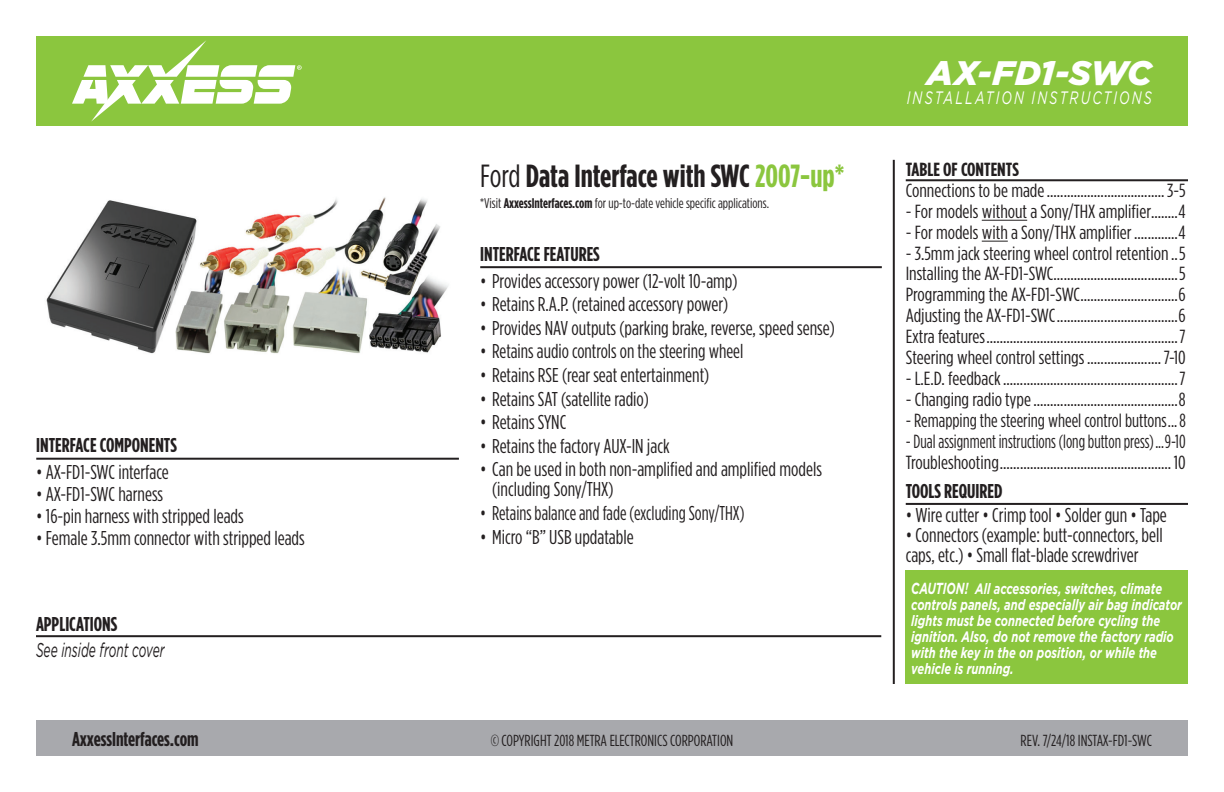
<style>
.page{position:relative;width:1224px;height:792px;background:#fff}
.page>*{position:absolute;margin:0;border:0;box-sizing:border-box;transform-origin:0 0}
.t1{font:italic 900 34px "Gotham";letter-spacing:-.015em;color:#fff}
.t2{font:700 32px "Gotham Condensed";color:#231f20}
.t3{font:20px/20px "Gotham Condensed";color:#231f20}
.t4{font:700 20px "Gotham Condensed";color:#231f20}
.t5{font:20px "Gotham Condensed";color:#231f20;scale:.93 1}
.t6{font:italic 20px "Gotham";color:#231f20;scale:.6 1}
.t7{font:19px/21px "Gotham Condensed";color:#231f20;text-align:justify;scale:1.05 1}
.t8{font:19px/21px "Gotham Condensed";color:#231f20;scale:.92 1}
.t9{font:19px "Gotham Condensed";color:#231f20}
.t10{font:700 19px "Gotham Condensed";color:#231f20;scale:1.05 1}
.t11{font:italic 18px "Gotham";letter-spacing:.165em;color:#fff;scale:.7 1}
.t12{font:16px "Gotham Condensed";color:#231f20}
.t13{font:italic 700 15px/16px "Gotham";color:#fff;scale:.74 1}
.t14{font:14px "Gotham Condensed";color:#231f20}
.s1{font-weight:400}
.s2{color:#8bc63e}
.s3{font-weight:700}
.s4{font-size:16px}
</style>
<div class="page">
<div style="left:36px;top:720px;width:1152px;height:36px;background:#a8a9ad"></div>
<hr style="left:893px;top:160px;width:2px;height:524px;background:#231f20">
<div style="left:906px;top:570px;width:282px;height:114px;background:#8bc63e"></div>
<div style="left:36px;top:36px;width:1152px;height:90px;background:#8bc63e"></div>
<svg style="left:72px;top:40px;width:230px;height:82px"></svg>
<hr style="left:480px;top:266px;width:402px;height:2px;background:#231f20">
<hr style="left:36px;top:458px;width:423px;height:2px;background:#231f20">
<hr style="left:906px;top:503px;width:282px;height:2px;background:#231f20">
<hr style="left:982px;top:220px;width:45px;height:1px;background:#231f20">
<svg style="left:982px;top:241px;width:26px;height:1px"></svg>
<hr style="left:906px;top:179px;width:282px;height:2px;background:#231f20">
<img style="left:46px;top:197px;width:402px;height:157px">
<hr style="left:36px;top:635px;width:845px;height:2px;background:#231f20">
<p class="t4" style="left:36px;top:434px;width:142px">INTERFACE COMPONENTS</p>
<p class="t3" style="left:36px;top:461px;width:134px">• AX-FD1-SWC interface</p>
<p class="t3" style="left:36px;top:483px;width:128px">• AX-FD1-SWC harness</p>
<p class="t3" style="left:36px;top:505px;width:209px">• 16-pin harness with stripped leads</p>
<p class="t3" style="left:36px;top:527px;width:270px">• Female 3.5mm connector with stripped leads</p>
<p class="t4" style="left:36px;top:612px;width:83px">APPLICATIONS</p>
<p class="t6" style="left:36px;top:639px;width:216px">See inside front cover</p>
<h2 class="t2" style="left:480px;top:158px;width:366px"><span class="s1">Ford</span> Data Interface with SWC <span class="s2">2007-up*</span></h2>
<p class="t14" style="left:480px;top:195px;width:290px">*Visit <span class="s3">AxxessInterfaces.com</span> for up-to-date vehicle specific applications.</p>
<p class="t4" style="left:480px;top:243px;width:121px">INTERFACE FEATURES</p>
<p class="t3" style="left:480px;top:270px;width:259px">• Provides accessory power (12-volt 10-amp)</p>
<p class="t3" style="left:480px;top:294px;width:250px">• Retains R.A.P. (retained accessory power)</p>
<p class="t3" style="left:480px;top:318px;width:356px">• Provides NAV outputs (parking brake, reverse, speed sense)</p>
<p class="t3" style="left:480px;top:341px;width:265px">• Retains audio controls on the steering wheel</p>
<p class="t3" style="left:480px;top:365px;width:231px">• Retains RSE (rear seat entertainment)</p>
<p class="t3" style="left:480px;top:388px;width:170px">• Retains SAT (satellite radio)</p>
<p class="t3" style="left:480px;top:412px;width:88px">• Retains SYNC</p>
<p class="t3" style="left:480px;top:436px;width:191px">• Retains the factory AUX-IN jack</p>
<p class="t3" style="left:492px;top:459px;width:331px;text-indent:-12px">• Can be used in both non-amplified and amplified models (including Sony/THX)</p>
<p class="t5" style="left:480px;top:502px;width:286px">• Retains balance and fade (excluding Sony/THX)</p>
<p class="t3" style="left:480px;top:526px;width:155px">• Micro “B” USB updatable</p>
<h1 class="t1" style="left:927px;top:53px;width:227px">AX-FD1-SWC</h1>
<p class="t11" style="left:907px;top:88px;width:352px">INSTALLATION INSTRUCTIONS</p>
<p class="t10" style="left:906px;top:159px;width:109px">TABLE OF CONTENTS</p>
<p class="t7" style="left:906px;top:179px;width:268px">Connections to be made...................................3-5</p>
<p class="t7" style="left:906px;top:200px;width:268px">- For models without a Sony/THX amplifier........4</p>
<p class="t7" style="left:906px;top:221px;width:268px">- For models with a Sony/THX amplifier .............4</p>
<p class="t7" style="left:906px;top:242px;width:268px">- 3.5mm jack steering wheel control retention..5<br>Installing the AX-FD1-SWC.....................................5<br>Programming the AX-FD1-SWC.............................6<br>Adjusting the AX-FD1-SWC....................................6<br>Extra features.........................................................7<br>Steering wheel control settings......................7-10</p>
<p class="t7" style="left:906px;top:368px;width:268px">- L.E.D. feedback....................................................7</p>
<p class="t7" style="left:906px;top:389px;width:268px">- Changing radio type...........................................8</p>
<p class="t9" style="left:906px;top:410px;width:282px">- Remapping the steering wheel control buttons...8</p>
<p class="t8" style="left:906px;top:430px;width:306px">- Dual assignment instructions (long button press)...9-10<br>Troubleshooting................................................... 10</p>
<p class="t4" style="left:906px;top:480px;width:98px">TOOLS REQUIRED</p>
<p class="t3" style="left:906px;top:505px;width:263px">• Wire cutter • Crimp tool • Solder gun • Tape</p>
<p class="t3" style="left:906px;top:525px;width:259px">• Connectors (example: butt-connectors, bell caps, etc.) • Small flat-blade screwdriver</p>
<p class="t13" style="left:911px;top:580px;width:367px"><span class="s4">CAUTION!</span> All accessories, switches, climate controls panels, and especially air bag indicator lights must be connected before cycling the ignition. Also, do not remove the factory radio with the key in the on position, or while the vehicle is running.</p>
<p class="t4" style="left:72px;top:728px;width:128px">AxxessInterfaces.com</p>
<p class="t12" style="left:491px;top:732px;width:244px">© COPYRIGHT 2018 METRA ELECTRONICS CORPORATION</p>
<p class="t12" style="left:1021px;top:732px;width:133px">REV. 7/24/18 INSTAX-FD1-SWC</p>
</div>
